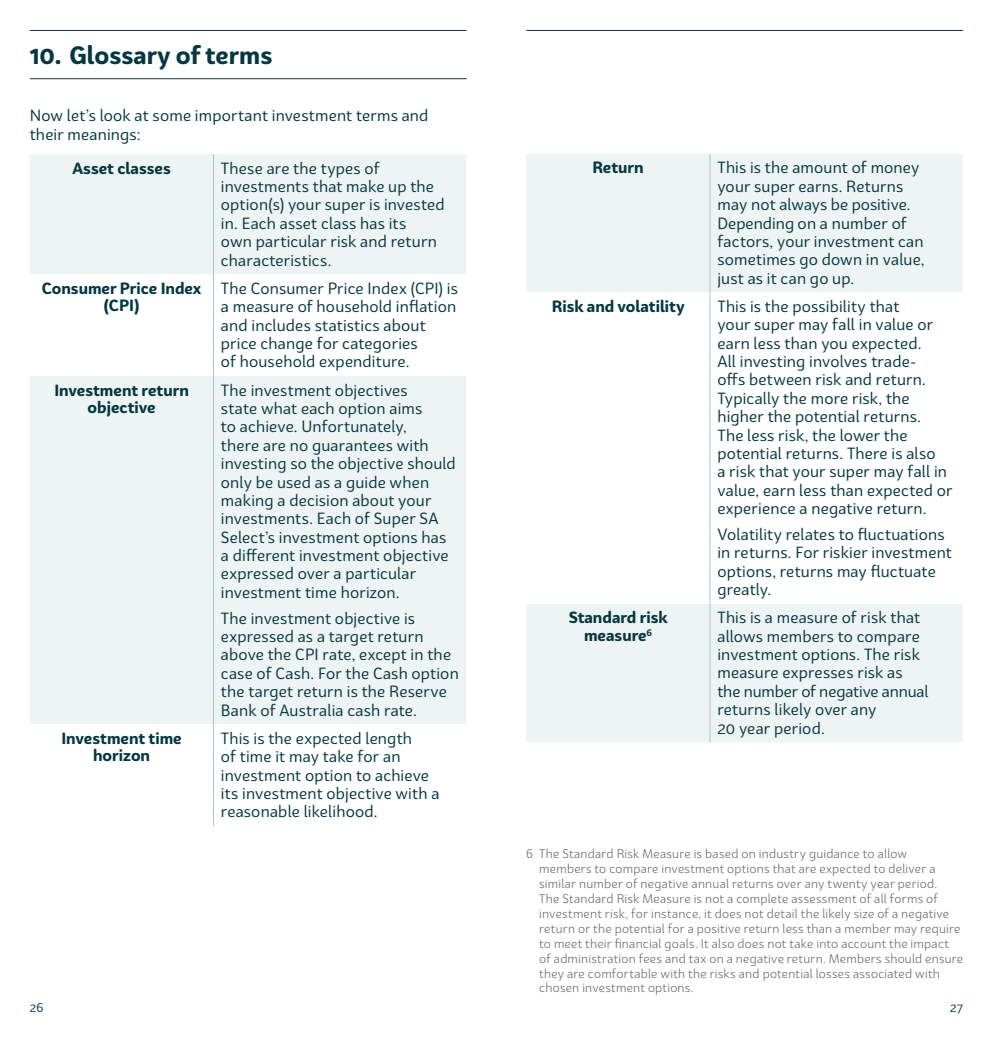
<style>
.page{position:relative;width:993px;height:1042px;background:#fff}
.page>*{position:absolute;margin:0;border:0;box-sizing:border-box;transform-origin:0 0}
.Heading{font:700 24.5px "Bw Surco";color:#053742}
.Body{font:15.75px/18.4px "Bw Surco";letter-spacing:.01em;color:#053742}
.Table_subheading{font:700 15.75px/17.5px "Bw Surco";color:#053742;text-align:center}
.Footnotes{font:12.25px/14.9px "Bw Surco";letter-spacing:.02em;color:#666}
.t1{font:12.25px "Bw Surco";color:#053742}
</style>
<div class="page">
<hr style="left:526px;top:30px;width:436px;height:1px;background:#053742">
<hr style="left:30px;top:30px;width:436px;height:1px;background:#053742">
<hr style="left:30px;top:78px;width:436px;height:1px;background:#053742">
<svg style="left:30px;top:154px;width:436px;height:570px;fill:#eef4f4"></svg>
<hr style="left:213px;top:154px;width:1px;height:120px;background:#abc5c7">
<hr style="left:213px;top:274px;width:1px;height:102px;background:#abc5c7">
<hr style="left:213px;top:376px;width:1px;height:348px;background:#abc5c7">
<hr style="left:213px;top:724px;width:1px;height:102px;background:#abc5c7">
<div style="left:526px;top:154px;width:436px;height:588px;background:#eef4f4"></div>
<svg style="left:526px;top:292px;width:436px;height:312px"></svg>
<hr style="left:709px;top:154px;width:1px;height:138px;background:#abc5c7">
<hr style="left:709px;top:292px;width:1px;height:312px;background:#abc5c7">
<hr style="left:709px;top:604px;width:1px;height:138px;background:#abc5c7">
<p class="Heading" style="left:30px;top:38px;width:244px">10. Glossary of terms</p>
<p class="Body" style="left:30px;top:106px;width:400px">Now let’s look at some important investment terms and their meanings:</p>
<p class="Table_subheading" style="left:72px;top:158px;width:100px">Asset classes</p>
<p class="Body" style="left:221px;top:158px;width:225px">These are the types of investments that make up the option(s) your super is invested in. Each asset class has its<br>own particular risk and return characteristics.</p>
<p class="Table_subheading" style="left:42px;top:279px;width:161px">Consumer Price Index (CPI)</p>
<p class="Body" style="left:221px;top:278px;width:238px">The Consumer Price Index (CPI) is a measure of household inflation and includes statistics about price change for categories<br>of household expenditure.</p>
<p class="Table_subheading" style="left:54px;top:380px;width:136px">Investment return objective</p>
<p class="Body" style="left:221px;top:380px;width:236px">The investment objectives<br>state what each option aims<br>to achieve. Unfortunately,<br>there are no guarantees with investing so the objective should only be used as a guide when making a decision about your investments. Each of Super SA<br>Select’s investment options has a different investment objective expressed over a particular investment time horizon.</p>
<p class="Body" style="left:221px;top:608px;width:239px">The investment objective is expressed as a target return above the CPI rate, except in the case of Cash. For the Cash option the target return is the Reserve<br>Bank of Australia cash rate.</p>
<p class="Table_subheading" style="left:61px;top:728px;width:122px">Investment time horizon</p>
<p class="Body" style="left:221px;top:728px;width:220px">This is the expected length<br>of time it may take for an investment option to achieve its investment objective with a reasonable likelihood.</p>
<p class="Table_subheading" style="left:592px;top:158px;width:53px">Return</p>
<p class="Body" style="left:717px;top:158px;width:209px">This is the amount of money your super earns. Returns may not always be positive.<br>Depending on a number of factors, your investment can sometimes go down in value, just as it can go up.</p>
<p class="Table_subheading" style="left:551px;top:297px;width:134px">Risk and volatility</p>
<p class="Body" style="left:717px;top:296px;width:236px">This is the possibility that<br>your super may fall in value or earn less than you expected.<br>All investing involves trade-<br>offs between risk and return.<br>Typically the more risk, the higher the potential returns.<br>The less risk, the lower the potential returns. There is also<br>a risk that your super may fall in value, earn less than expected or experience a negative return.</p>
<p class="Body" style="left:717px;top:524px;width:236px">Volatility relates to fluctuations in returns. For riskier investment options, returns may fluctuate greatly.</p>
<p class="Table_subheading" style="left:568px;top:608px;width:101px">Standard risk measure<sup>6</sup></p>
<p class="Body" style="left:717px;top:608px;width:212px">This is a measure of risk that allows members to compare investment options. The risk measure expresses risk as the number of negative annual returns likely over any<br>20 year period.</p>
<p class="Footnotes" style="left:539px;top:846px;width:425px;text-indent:-13px">6 The Standard Risk Measure is based on industry guidance to allow<br>members to compare investment options that are expected to deliver a similar number of negative annual returns over any twenty year period.<br>The Standard Risk Measure is not a complete assessment of all forms of investment risk, for instance, it does not detail the likely size of a negative return or the potential for a positive return less than a member may require to meet their financial goals. It also does not take into account the impact of administration fees and tax on a negative return. Members should ensure they are comfortable with the risks and potential losses associated with chosen investment options.</p>
<p class="t1" style="left:30px;top:999px;width:15px">26</p>
<p class="t1" style="left:949px;top:999px;width:15px">27</p>
</div>
